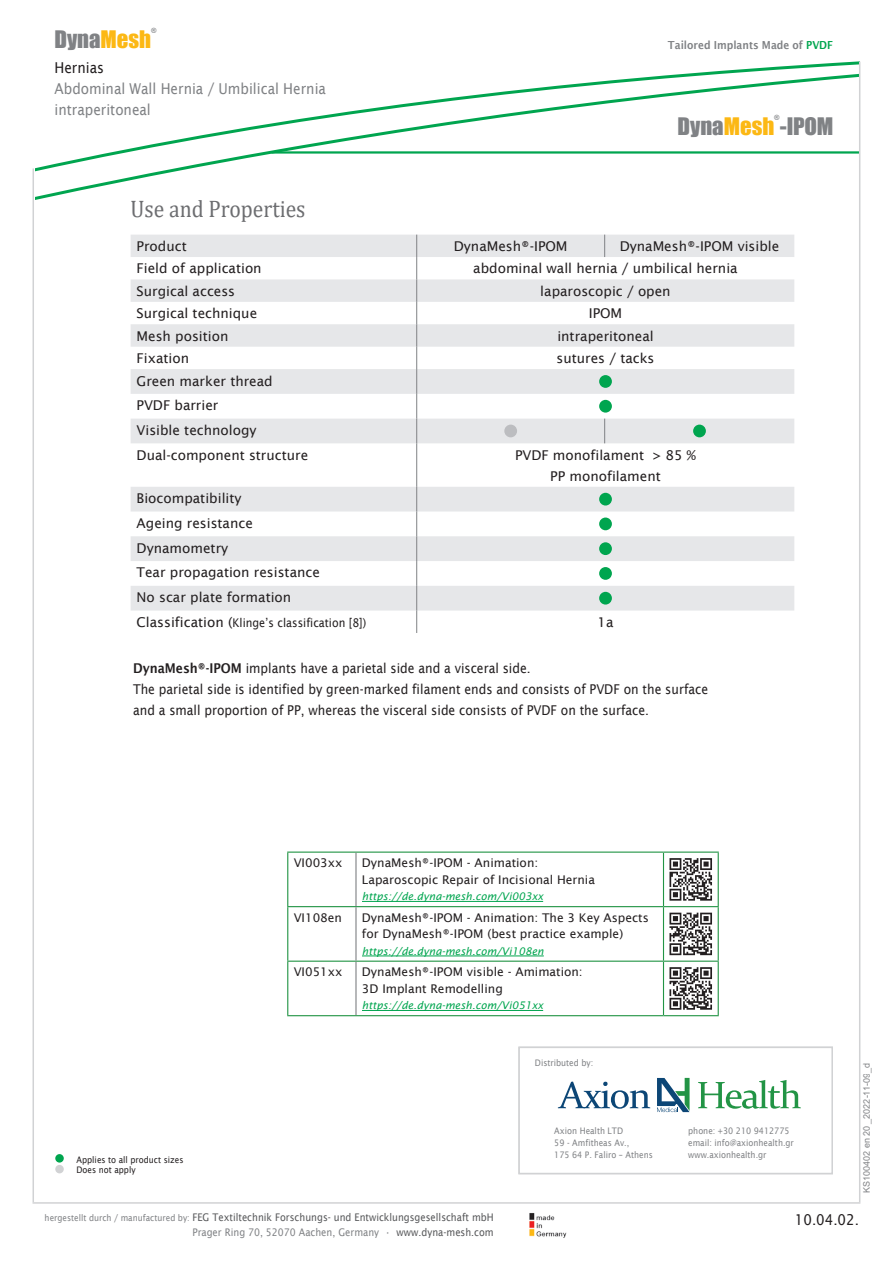
<style>
.page{position:relative;width:893px;height:1263px;background:#fff}
.page>*{position:absolute;margin:0;border:0;box-sizing:border-box;transform-origin:0 0}
.t1{font:24px "Cambria";color:#6c6d70;scale:.9 1}
.t2{font:22.2px "Impact";color:#808285}
.t3{font:15px/21px "Lucida Sans";color:#808285;scale:.9 1}
.t4{font:15px "Lucida Sans";color:#231f20;scale:.9 1}
.t5{font:13.5px/24.8px "Lucida Sans";color:#231f20}
.t6{font:13.5px/21px "Lucida Sans";color:#231f20;scale:.9 1}
.t7{font:12px/16.5px "Lucida Sans";color:#231f20}
.t8{font:12px "Lucida Sans";color:#231f20;scale:.9 1}
.t9{font:600 11.1px "Lucida Sans";color:#808285;scale:.9 1}
.t10{font:10.5px/15px "Lucida Sans";color:#57585a;text-align:right;scale:.9 1}
.t11{font:italic 10.5px "Lucida Sans";color:#00a54f}
.t12{font:9px/12px "Lucida Sans";color:#808285;scale:.9 1}
.t13{font:9px/10.8px "Lucida Sans";color:#231f20;scale:.9 1}
.t14{font:9px "Arial";color:#808285}
.t15{font:7.05px "Impact";color:#808285}
.s1{color:#fcb814}
.s2{color:#00a54f}
.s3{font-size:13.5px}
.s4{font-weight:600}
.s5{font-size:9px;color:#808285}
.s6{color:#808285}
</style>
<div class="page">
<hr style="left:287px;top:851px;width:69px;height:2px;background:#229445">
<hr style="left:287px;top:853px;width:1px;height:53px;background:#229445">
<hr style="left:356px;top:851px;width:307px;height:2px;background:#229445">
<hr style="left:663px;top:851px;width:56px;height:2px;background:#229445">
<hr style="left:663px;top:853px;width:1px;height:53px;background:#229445">
<hr style="left:718px;top:853px;width:1px;height:53px;background:#229445">
<hr style="left:287px;top:906px;width:69px;height:1px;background:#229445">
<hr style="left:287px;top:907px;width:1px;height:53px;background:#229445">
<hr style="left:356px;top:906px;width:307px;height:1px;background:#229445">
<hr style="left:663px;top:906px;width:56px;height:1px;background:#229445">
<hr style="left:663px;top:907px;width:1px;height:53px;background:#229445">
<hr style="left:718px;top:907px;width:1px;height:53px;background:#229445">
<hr style="left:287px;top:960px;width:69px;height:2px;background:#229445">
<hr style="left:287px;top:962px;width:1px;height:53px;background:#229445">
<hr style="left:356px;top:960px;width:307px;height:2px;background:#229445">
<hr style="left:663px;top:960px;width:56px;height:2px;background:#229445">
<hr style="left:663px;top:962px;width:1px;height:53px;background:#229445">
<hr style="left:718px;top:962px;width:1px;height:53px;background:#229445">
<hr style="left:287px;top:1015px;width:69px;height:1px;background:#229445">
<hr style="left:356px;top:1015px;width:307px;height:1px;background:#229445">
<hr style="left:663px;top:1015px;width:56px;height:1px;background:#229445">
<hr style="left:355px;top:853px;width:2px;height:53px;background:#808285">
<hr style="left:355px;top:907px;width:2px;height:53px;background:#808285">
<hr style="left:355px;top:962px;width:2px;height:53px;background:#808285">
<hr style="left:362px;top:901px;width:181px;height:1px;background:#00a54f">
<svg style="left:669px;top:858px;width:43px;height:43px"></svg>
<hr style="left:362px;top:956px;width:182px;height:1px;background:#00a54f">
<svg style="left:669px;top:913px;width:43px;height:42px"></svg>
<hr style="left:362px;top:1010px;width:181px;height:1px;background:#00a54f">
<svg style="left:669px;top:967px;width:43px;height:43px"></svg>
<svg style="left:35px;top:174px;width:127px;height:26px"></svg>
<svg style="left:35px;top:61px;width:825px;height:113px"></svg>
<hr style="left:33px;top:168px;width:1px;height:1034px;background:#d1d2d4">
<hr style="left:33px;top:1202px;width:827px;height:2px;background:#d1d2d4">
<hr style="left:859px;top:62px;width:1px;height:1140px;background:#d1d2d4">
<svg style="left:529px;top:1213px;width:1px;height:24px"></svg>
<img style="left:530px;top:1213px;width:37px;height:25px">
<svg style="left:131px;top:235px;width:663px;height:375px;fill:#edeeef"></svg>
<svg style="left:416px;top:235px;width:1px;height:208px"></svg>
<hr style="left:416px;top:443px;width:1px;height:44px;background:#808285">
<svg style="left:416px;top:487px;width:1px;height:146px"></svg>
<svg style="left:604px;top:235px;width:1px;height:22px"></svg>
<svg style="left:604px;top:419px;width:1px;height:24px"></svg>
<div style="left:599px;top:375px;width:13px;height:13px;background:#00a54f;border-radius:50%"></div>
<div style="left:599px;top:400px;width:13px;height:13px;background:#00a54f;border-radius:50%"></div>
<div style="left:504px;top:425px;width:13px;height:12px;background:#bcbdc0;border-radius:50%"></div>
<div style="left:693px;top:425px;width:13px;height:12px;background:#00a54f;border-radius:50%"></div>
<div style="left:599px;top:493px;width:13px;height:12px;background:#00a54f;border-radius:50%"></div>
<div style="left:599px;top:517px;width:13px;height:13px;background:#00a54f;border-radius:50%"></div>
<div style="left:599px;top:542px;width:13px;height:13px;background:#00a54f;border-radius:50%"></div>
<div style="left:599px;top:567px;width:13px;height:13px;background:#00a54f;border-radius:50%"></div>
<div style="left:599px;top:592px;width:13px;height:12px;background:#00a54f;border-radius:50%"></div>
<div style="left:55px;top:1154px;width:9px;height:8px;background:#00a54f;border-radius:50%"></div>
<div style="left:55px;top:1165px;width:9px;height:8px;background:#d1d2d4;border-radius:50%"></div>
<div style="left:518px;top:1046px;width:315px;height:128px;background:#fff;border:2px solid #d1d2d4"></div>
<svg style="left:698px;top:1080px;width:103px;height:29px"></svg>
<svg style="left:558px;top:1081px;width:92px;height:28px"></svg>
<svg style="left:657px;top:1078px;width:33px;height:34px"></svg>
<p class="t15" style="left:151px;top:25px;width:7px">®</p>
<h2 class="t2" style="left:55px;top:22px;width:98px">Dyna<span class="s1">Mesh</span></h2>
<p class="t9" style="left:668px;top:38px;width:185px">Tailored Implants Made of <span class="s2">PVDF</span></p>
<p class="t4" style="left:55px;top:59px;width:57px">Hernias</p>
<p class="t3" style="left:55px;top:78px;width:303px">Abdominal Wall Hernia / Umbilical Hernia intraperitoneal</p>
<h1 class="t1" style="left:131px;top:194px;width:196px">Use and Properties</h1>
<p class="t15" style="left:774px;top:112px;width:7px">®</p>
<h2 class="t2" style="left:678px;top:109px;width:157px">Dyna<span class="s1">Mesh</span> -IPOM</h2>
<p class="t5" style="left:137px;top:234px;width:52px">Product</p>
<p class="t5" style="left:454px;top:234px;width:115px">DynaMesh®-IPOM</p>
<p class="t5" style="left:620px;top:234px;width:161px">DynaMesh®-IPOM visible</p>
<p class="t5" style="left:137px;top:256px;width:127px">Field of application</p>
<p class="t5" style="left:473px;top:256px;width:266px">abdominal wall hernia / umbilical hernia</p>
<p class="t5" style="left:137px;top:279px;width:100px">Surgical access</p>
<p class="t5" style="left:540px;top:279px;width:132px">laparoscopic / open</p>
<p class="t5" style="left:137px;top:301px;width:122px">Surgical technique</p>
<p class="t5" style="left:589px;top:301px;width:35px">IPOM</p>
<p class="t5" style="left:137px;top:323px;width:93px">Mesh position</p>
<p class="t5" style="left:557px;top:323px;width:98px">intraperitoneal</p>
<p class="t5" style="left:137px;top:346px;width:54px">Fixation</p>
<p class="t5" style="left:556px;top:346px;width:100px">sutures / tacks</p>
<p class="t5" style="left:137px;top:368px;width:173px">Green marker thread<br>PVDF barrier<br>Visible technology<br>Dual-component structure</p>
<p class="t5" style="left:515px;top:444px;width:182px;line-height:21px;text-align:center">PVDF monofilament &gt; 85 %<br>PP monofilament</p>
<p class="t5" style="left:137px;top:486px;width:185px">Biocompatibility<br>Ageing resistance<br>Dynamometry<br>Tear propagation resistance<br>No scar plate formation</p>
<p class="t8" style="left:137px;top:616px;width:257px"><span class="s3">Classification (</span>Klinge’s classification [8])</p>
<p class="t5" style="left:597px;top:610px;width:17px">1a</p>
<p class="t6" style="left:133px;top:658px;width:640px"><span class="s4">DynaMesh®-IPOM</span> implants have a parietal side and a visceral side.<br>The parietal side is identified by green-marked filament ends and consists of PVDF on the surface and a small proportion of PP, whereas the visceral side consists of PVDF on the surface.</p>
<p class="t13" style="left:77px;top:1154px;width:120px">Applies to all product sizes<br>Does not apply</p>
<p class="t7" style="left:294px;top:855px;width:50px">VI003xx</p>
<p class="t7" style="left:362px;top:855px;width:235px">DynaMesh®-IPOM - Animation:<br>Laparoscopic Repair of Incisional Hernia</p>
<p class="t11" style="left:362px;top:891px;width:183px">https://de.dyna-mesh.com/Vi003xx</p>
<p class="t7" style="left:294px;top:909px;width:50px">VI108en</p>
<p class="t7" style="left:362px;top:909px;width:288px">DynaMesh®-IPOM - Animation: The 3 Key Aspects for DynaMesh®-IPOM (best practice example)</p>
<p class="t11" style="left:362px;top:945px;width:183px">https://de.dyna-mesh.com/Vi108en</p>
<p class="t7" style="left:294px;top:964px;width:50px">VI051xx</p>
<p class="t7" style="left:362px;top:964px;width:222px">DynaMesh®-IPOM visible - Amimation:<br>3D Implant Remodelling</p>
<p class="t11" style="left:362px;top:1000px;width:183px">https://de.dyna-mesh.com/Vi051xx</p>
<p class="t12" style="left:535px;top:1056px;width:66px">Distributed by:</p>
<p class="t12" style="left:554px;top:1125px;width:111px">Axion Health LTD<br>59 - Amfitheas Av.,<br>175 64 P. Faliro – Athens</p>
<p class="t12" style="left:688px;top:1125px;width:119px">phone: +30 210 9412775 email: info@axionhealth.gr www.axionhealth.gr</p>
<p class="t14" style="left:860px;top:1073px;width:12px;rotate:-90deg">_d</p>
<p class="t14" style="left:860px;top:1193px;width:131px;rotate:-90deg">KS100402 en01 _2022-11-09 1</p>
<p class="t14" style="left:860px;top:1136px;width:12px;rotate:-90deg">20</p>
<p class="t10" style="left:45px;top:1209px;width:501px"><span class="s5">hergestellt durch / manufactured by:</span> FEG Textiltechnik Forschungs- und Entwicklungsgesellschaft mbH<br><span class="s6">Prager Ring 70, 52070 Aachen, Germany •</span> www.dyna-mesh.com</p>
<p class="t4" style="left:795px;top:1211px;width:73px">10.04.02.</p>
</div>
